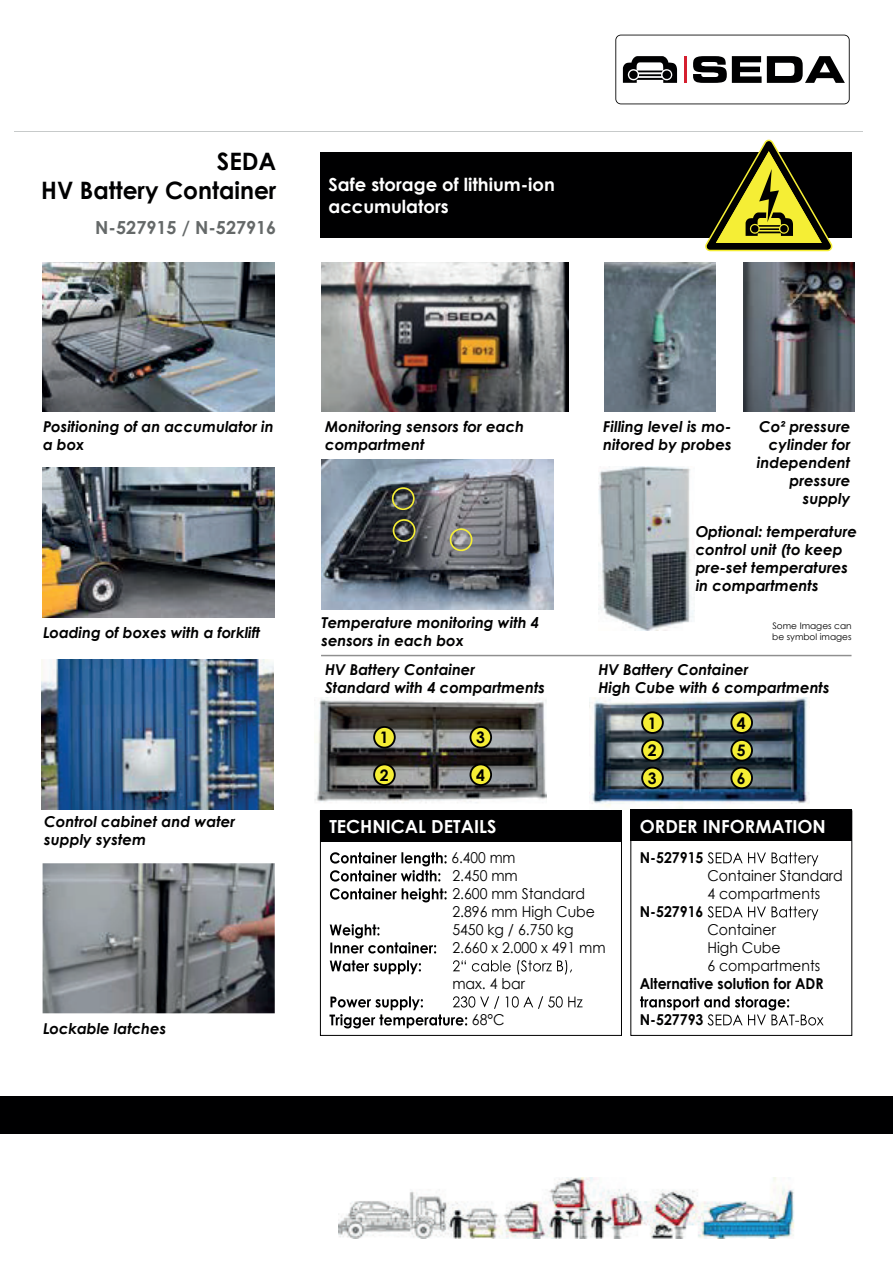
<style>
.page{position:relative;width:893px;height:1263px;background:#fff}
.page>*{position:absolute;margin:0;border:0;box-sizing:border-box;transform-origin:0 0}
.t1{font:700 24px/28.8px "Century Gothic";color:#000001;text-align:right}
.t2{font:700 18px/21.6px "Century Gothic";color:#fff}
.t3{font:700 18px "Century Gothic";color:#656969}
.t4{font:700 15.9px "Century Gothic";color:#000001}
.t5{font:italic 700 15px/18px "Century Gothic";color:#000001}
.t6{font:15px/18px "Century Gothic";color:#000001;scale:.92 1}
.t7{font:15px/18px "Century Gothic";color:#000001;scale:.94 1}
.t8{font:700 15px "Century Gothic";color:#000001;scale:.94 1}
.t9{font:9px/10.8px "Century Gothic";color:#000001}
</style>
<div class="page">
<svg style="left:615px;top:35px;width:235px;height:69px"></svg>
<div style="left:0;top:1096px;width:893px;height:37px;background:#000001"></div>
<img style="left:338px;top:1177px;width:456px;height:62px">
<div style="left:320px;top:153px;width:531px;height:85px;background:#000001"></div>
<svg style="left:705px;top:140px;width:127px;height:111px"></svg>
<img style="left:43px;top:263px;width:232px;height:149px">
<img style="left:43px;top:468px;width:232px;height:150px">
<img style="left:43px;top:863px;width:232px;height:150px">
<img style="left:321px;top:459px;width:232px;height:150px">
<div style="left:392px;top:487px;width:23px;height:23px;border:2px solid #f5ee35;border-radius:50%"></div>
<div style="left:393px;top:519px;width:22px;height:23px;border:2px solid #f5ee35;border-radius:50%"></div>
<div style="left:450px;top:528px;width:22px;height:23px;border:2px solid #f5ee35;border-radius:50%"></div>
<img style="left:321px;top:263px;width:247px;height:149px">
<img style="left:604px;top:263px;width:111px;height:149px">
<img style="left:744px;top:263px;width:110px;height:149px">
<img style="left:599px;top:467px;width:95px;height:164px">
<hr style="left:321px;top:655px;width:530px;height:1px;background:#000001">
<img style="left:589px;top:698px;width:221px;height:111px">
<div style="left:642px;top:712px;width:21px;height:21px;background:#f5ee35;border-radius:50%"></div>
<div style="left:641px;top:711px;width:23px;height:23px;border:2px solid #000001;border-radius:50%"></div>
<div style="left:731px;top:712px;width:21px;height:21px;background:#f5ee35;border-radius:50%"></div>
<div style="left:730px;top:711px;width:23px;height:23px;border:2px solid #000001;border-radius:50%"></div>
<div style="left:642px;top:740px;width:21px;height:21px;background:#f5ee35;border-radius:50%"></div>
<div style="left:641px;top:739px;width:23px;height:22px;border:2px solid #000001;border-radius:50%"></div>
<div style="left:731px;top:740px;width:21px;height:21px;background:#f5ee35;border-radius:50%"></div>
<div style="left:730px;top:739px;width:23px;height:22px;border:2px solid #000001;border-radius:50%"></div>
<div style="left:642px;top:768px;width:21px;height:20px;background:#f5ee35;border-radius:50%"></div>
<div style="left:641px;top:767px;width:23px;height:22px;border:2px solid #000001;border-radius:50%"></div>
<div style="left:731px;top:768px;width:21px;height:20px;background:#f5ee35;border-radius:50%"></div>
<div style="left:730px;top:767px;width:23px;height:22px;border:2px solid #000001;border-radius:50%"></div>
<img style="left:315px;top:697px;width:231px;height:106px">
<div style="left:374px;top:727px;width:21px;height:21px;background:#f5ee35;border-radius:50%"></div>
<div style="left:373px;top:726px;width:23px;height:22px;border:2px solid #000001;border-radius:50%"></div>
<div style="left:470px;top:727px;width:21px;height:21px;background:#f5ee35;border-radius:50%"></div>
<div style="left:469px;top:726px;width:23px;height:22px;border:2px solid #000001;border-radius:50%"></div>
<div style="left:374px;top:764px;width:21px;height:21px;background:#f5ee35;border-radius:50%"></div>
<div style="left:373px;top:763px;width:23px;height:23px;border:2px solid #000001;border-radius:50%"></div>
<div style="left:470px;top:764px;width:21px;height:21px;background:#f5ee35;border-radius:50%"></div>
<div style="left:469px;top:763px;width:23px;height:23px;border:2px solid #000001;border-radius:50%"></div>
<img style="left:42px;top:659px;width:232px;height:150px">
<div style="left:630px;top:809px;width:222px;height:32px;background:#000001"></div>
<svg style="left:708px;top:852px;width:110px;height:14px"></svg>
<svg style="left:708px;top:906px;width:110px;height:14px"></svg>
<svg style="left:640px;top:996px;width:184px;height:29px"></svg>
<div style="left:630px;top:810px;width:222px;height:226px;border:1px solid #000001"></div>
<div style="left:320px;top:810px;width:302px;height:32px;background:#000001"></div>
<svg style="left:330px;top:852px;width:117px;height:29px"></svg>
<svg style="left:330px;top:888px;width:117px;height:14px"></svg>
<svg style="left:330px;top:924px;width:106px;height:29px"></svg>
<svg style="left:330px;top:960px;width:91px;height:14px"></svg>
<svg style="left:453px;top:960px;width:119px;height:14px"></svg>
<svg style="left:329px;top:996px;width:254px;height:32px"></svg>
<div style="left:320px;top:810px;width:302px;height:226px;border:1px solid #000001"></div>
<h1 class="t1" style="left:41px;top:146px;width:237px">SEDA<br>HV Battery Container</h1>
<p class="t3" style="left:95px;top:213px;width:183px">N-527915 / N-527916</p>
<p class="t2" style="left:328px;top:173px;width:228px">Safe storage of lithium-ion accumulators</p>
<p class="t5" style="left:43px;top:417px;width:232px">Positioning of an accumulator in a box</p>
<p class="t5" style="left:325px;top:416px;width:201px">Monitoring sensors for each compartment</p>
<p class="t5" style="left:603px;top:416px;width:130px">Filling level is mo&shy;nitored by probes</p>
<p class="t5" style="left:757px;top:416px;width:95px;text-align:right">Co² pressure cylinder for independent pressure supply</p>
<p class="t5" style="left:696px;top:522px;width:163px">Optional: temperature control unit (to keep pre-set temperatures in compartments</p>
<p class="t5" style="left:43px;top:622px;width:219px">Loading of boxes with a forklift</p>
<p class="t5" style="left:321px;top:613px;width:219px">Temperature monitoring with 4 sensors in each box</p>
<p class="t9" style="left:772px;top:620px;width:81px">Some Images can be symbol images</p>
<p class="t5" style="left:44px;top:812px;width:193px">Control cabinet and water supply system</p>
<p class="t5" style="left:43px;top:1019px;width:125px">Lockable latches</p>
<p class="t5" style="left:325px;top:660px;width:221px">HV Battery Container<br>Standard with 4 compartments</p>
<p class="t5" style="left:598px;top:660px;width:233px">HV Battery Container<br>High Cube with 6 compartments</p>
<p class="t4" style="left:648px;top:711px;width:10px">1</p>
<p class="t4" style="left:737px;top:711px;width:10px">4</p>
<p class="t4" style="left:648px;top:739px;width:10px">2</p>
<p class="t4" style="left:737px;top:739px;width:10px">5</p>
<p class="t4" style="left:648px;top:766px;width:10px">3</p>
<p class="t4" style="left:737px;top:766px;width:10px">6</p>
<p class="t4" style="left:380px;top:726px;width:10px">1</p>
<p class="t4" style="left:476px;top:726px;width:10px">3</p>
<p class="t4" style="left:380px;top:763px;width:10px">2</p>
<p class="t4" style="left:476px;top:763px;width:10px">4</p>
<p class="t2" style="left:329px;top:815px;width:169px">TECHNICAL DETAILS</p>
<p class="t6" style="left:451px;top:849px;width:169px">6.400 mm<br>2.450 mm<br>2.600 mm Standard<br>2.896 mm High Cube<br>5450 kg / 6.750 kg<br>2.660 x 2.000 x 491 mm</p>
<p class="t7" style="left:452px;top:975px;width:79px">max. 4 bar</p>
<p class="t7" style="left:472px;top:1011px;width:36px">68°C</p>
<p class="t2" style="left:640px;top:815px;width:188px">ORDER INFORMATION</p>
<p class="t8" style="left:640px;top:846px;width:69px">N-527915</p>
<p class="t7" style="left:707px;top:867px;width:146px">Container Standard<br>4 compartments</p>
<p class="t8" style="left:640px;top:900px;width:69px">N-527916</p>
<p class="t7" style="left:707px;top:921px;width:122px">Container<br>High Cube<br>6 compartments</p>
<p class="t8" style="left:640px;top:972px;width:197px">Alternative solution for ADR</p>
<p class="t8" style="left:640px;top:1008px;width:69px">N-527793</p>
</div>
